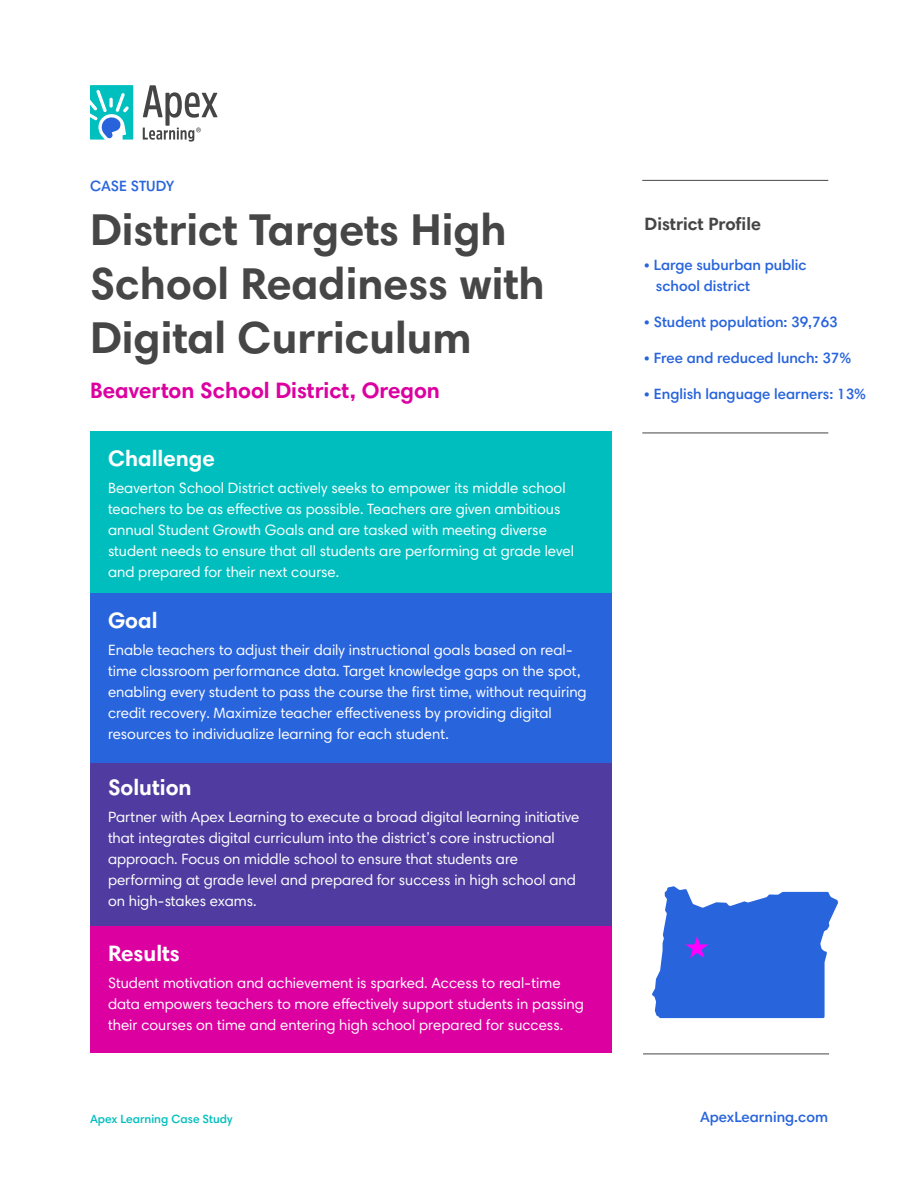
<style>
.page{position:relative;width:918px;height:1188px;background:#fff}
.page>*{position:absolute;margin:0;border:0;box-sizing:border-box;transform-origin:0 0}
.t1{font:700 45px/54px "Harmonia Sans Std";color:#464646}
.t2{font:700 22.5px "Harmonia Sans Std";color:#dc00a0}
.t3{font:700 22.5px "Harmonia Sans Std";color:#fff}
.t4{font:700 18px "Harmonia Sans Std";color:#454545}
.t5{font:15px/21px "Harmonia Sans Std";color:#fff}
.t6{font:600 15px/21px "Harmonia Sans Std";color:#2864dc}
.t7{font:600 12px "Harmonia Sans Std";color:#00bebe}
</style>
<div class="page">
<svg style="left:90px;top:85px;width:43px;height:55px"></svg>
<svg style="left:143px;top:85px;width:75px;height:57px"></svg>
<hr style="left:643px;top:1054px;width:186px;height:1px;background:#464646">
<svg style="left:652px;top:886px;width:186px;height:132px"></svg>
<div style="left:90px;top:432px;width:522px;height:169px;background:#00bebe"></div>
<div style="left:90px;top:760px;width:522px;height:170px;background:#503ca0"></div>
<div style="left:90px;top:594px;width:522px;height:169px;background:#2864dc"></div>
<div style="left:90px;top:927px;width:522px;height:126px;background:#dc00a0"></div>
<hr style="left:642px;top:180px;width:186px;height:1px;background:#464646">
<hr style="left:642px;top:433px;width:186px;height:1px;background:#464646">
<p class="t6" style="left:90px;top:175px;width:86px">CASE STUDY</p>
<h1 class="t1" style="left:90px;top:202px;width:456px">District Targets High<br>School Readiness with<br>Digital Curriculum</h1>
<h2 class="t2" style="left:90px;top:376px;width:352px">Beaverton School District, Oregon</h2>
<h2 class="t3" style="left:108px;top:444px;width:108px">Challenge</h2>
<p class="t5" style="left:108px;top:477px;width:468px">Beaverton School District actively seeks to empower its middle school teachers to be as effective as possible. Teachers are given ambitious annual Student Growth Goals and are tasked with meeting diverse student needs to ensure that all students are performing at grade level and prepared for their next course.</p>
<h2 class="t3" style="left:108px;top:606px;width:51px">Goal</h2>
<p class="t5" style="left:108px;top:639px;width:480px">Enable teachers to adjust their daily instructional goals based on real&shy;time classroom performance data. Target knowledge gaps on the spot, enabling every student to pass the course the first time, without requiring credit recovery. Maximize teacher effectiveness by providing digital resources to individualize learning for each student.</p>
<h2 class="t3" style="left:108px;top:773px;width:85px">Solution</h2>
<p class="t5" style="left:108px;top:806px;width:473px">Partner with Apex Learning to execute a broad digital learning initiative that integrates digital curriculum into the district’s core instructional approach. Focus on middle school to ensure that students are performing at grade level and prepared for success in high school and on high-stakes exams.</p>
<h2 class="t3" style="left:108px;top:939px;width:73px">Results</h2>
<p class="t5" style="left:108px;top:972px;width:477px">Student motivation and achievement is sparked. Access to real-time data empowers teachers to more effectively support students in passing their courses on time and entering high school prepared for success.</p>
<p class="t4" style="left:645px;top:212px;width:118px">District Profile</p>
<p class="t6" style="left:656px;top:255px;width:152px;text-indent:-12px">• Large suburban public school district</p>
<p class="t6" style="left:644px;top:312px;width:195px">• Student population: 39,763</p>
<p class="t6" style="left:644px;top:348px;width:209px">• Free and reduced lunch: 37%</p>
<p class="t6" style="left:644px;top:384px;width:224px">• English language learners: 13%</p>
<p class="t7" style="left:90px;top:1112px;width:144px">Apex Learning Case Study</p>
<p class="t6" style="left:700px;top:1107px;width:129px">ApexLearning.com</p>
</div>
